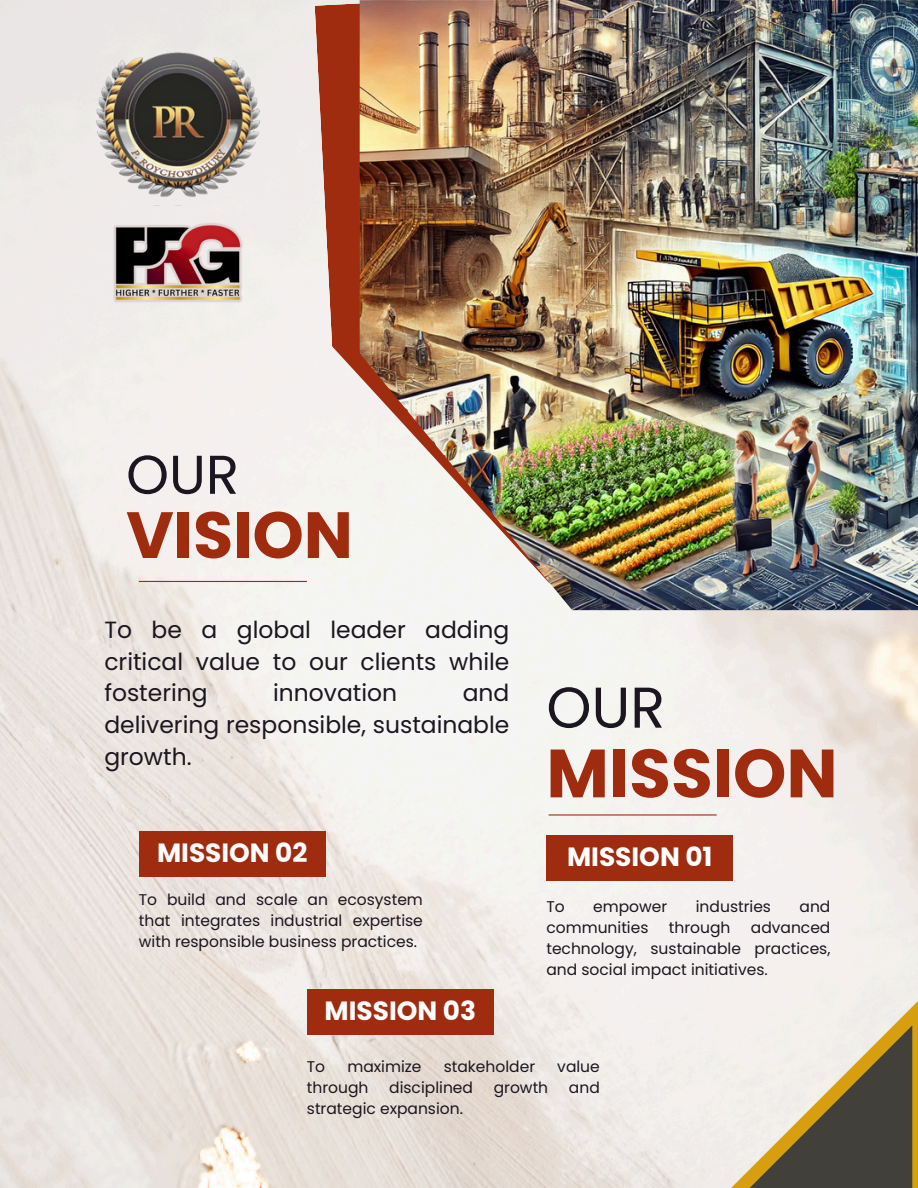
<style>
.page{position:relative;width:918px;height:1188px;background:#fff}
.page>*{position:absolute;margin:0;border:0;box-sizing:border-box;transform-origin:0 0}
.t1{font:700 68.1px "Poppins";color:#9f2c0f}
.t2{font:700 65.25px "Poppins";color:#9f2c0f}
.t3{font:57.45px "Poppins";color:#1b161f}
.t4{font:54.6px "Poppins";color:#1b161f}
.t5{font:700 26.4px "Poppins";color:#fff}
.t6{font:23.4px/32px "Poppins";color:#1b161f;text-align:justify}
.t7{font:15.45px/21.1px "Poppins";color:#1b161f;text-align:justify}
</style>
<div class="page">
<img style="left:0;top:0;width:918px;height:1188px">
<hr style="left:139px;top:581px;width:168px;height:1px;background:#9f2c0f">
<img style="left:86px;top:46px;width:184px;height:159px">
<hr style="left:549px;top:814px;width:168px;height:2px;background:#9f2c0f">
<div style="left:546px;top:835px;width:187px;height:46px;background:#9f2c0f"></div>
<div style="left:139px;top:831px;width:187px;height:46px;background:#9f2c0f"></div>
<div style="left:307px;top:989px;width:187px;height:46px;background:#9f2c0f"></div>
<svg style="left:315px;top:0;width:45px;height:584px"></svg>
<img style="left:360px;top:0;width:558px;height:610px">
<svg style="left:702px;top:1001px;width:216px;height:187px;background:#b5ac9b"></svg>
<img style="left:107px;top:222px;width:146px;height:83px">
<p class="t4" style="left:126px;top:436px;width:114px">OUR</p>
<p class="t2" style="left:126px;top:490px;width:228px">VISION</p>
<h3 class="t6" style="left:104px;top:613px;width:407px">To be a global leader adding critical value to our clients while fostering</h3>
<h3 class="t6" style="left:273px;top:677px;width:126px">innovation</h3>
<h3 class="t6" style="left:104px;top:677px;width:407px;text-indent:358px">and delivering responsible, sustainable growth.</h3>
<p class="t5" style="left:157px;top:834px;width:152px">MISSION 02</p>
<h4 class="t7" style="left:139px;top:889px;width:286px">To build and scale an ecosystem that integrates industrial expertise with responsible business practices.</h4>
<h2 class="t5" style="left:325px;top:992px;width:153px">MISSION 03</h2>
<p class="t3" style="left:546px;top:667px;width:120px">OUR</p>
<p class="t1" style="left:546px;top:726px;width:293px">MISSION</p>
<h2 class="t5" style="left:567px;top:838px;width:147px">MISSION 01</h2>
<h1 class="t7" style="left:546px;top:896px;width:20px">To</h1>
<h1 class="t7" style="left:593px;top:896px;width:76px">empower</h1>
<h1 class="t7" style="left:696px;top:896px;width:77px">industries</h1>
<h1 class="t7" style="left:800px;top:896px;width:32px">and</h1>
<h1 class="t7" style="left:546px;top:917px;width:104px">communities</h1>
<h1 class="t7" style="left:669px;top:917px;width:63px">through</h1>
<h1 class="t7" style="left:546px;top:917px;width:286px;text-indent:204px">advanced technology, sustainable practices, and social impact initiatives.</h1>
<h1 class="t7" style="left:307px;top:1056px;width:20px">To</h1>
<h1 class="t7" style="left:347px;top:1056px;width:76px">maximize</h1>
<h1 class="t7" style="left:444px;top:1056px;width:93px">stakeholder</h1>
<h1 class="t7" style="left:557px;top:1056px;width:44px">value</h1>
<h1 class="t7" style="left:307px;top:1077px;width:63px">through</h1>
<h1 class="t7" style="left:389px;top:1077px;width:85px">disciplined</h1>
<h1 class="t7" style="left:494px;top:1077px;width:56px">growth</h1>
<h1 class="t7" style="left:569px;top:1077px;width:32px">and</h1>
<h1 class="t7" style="left:307px;top:1098px;width:158px">strategic expansion.</h1>
</div>
